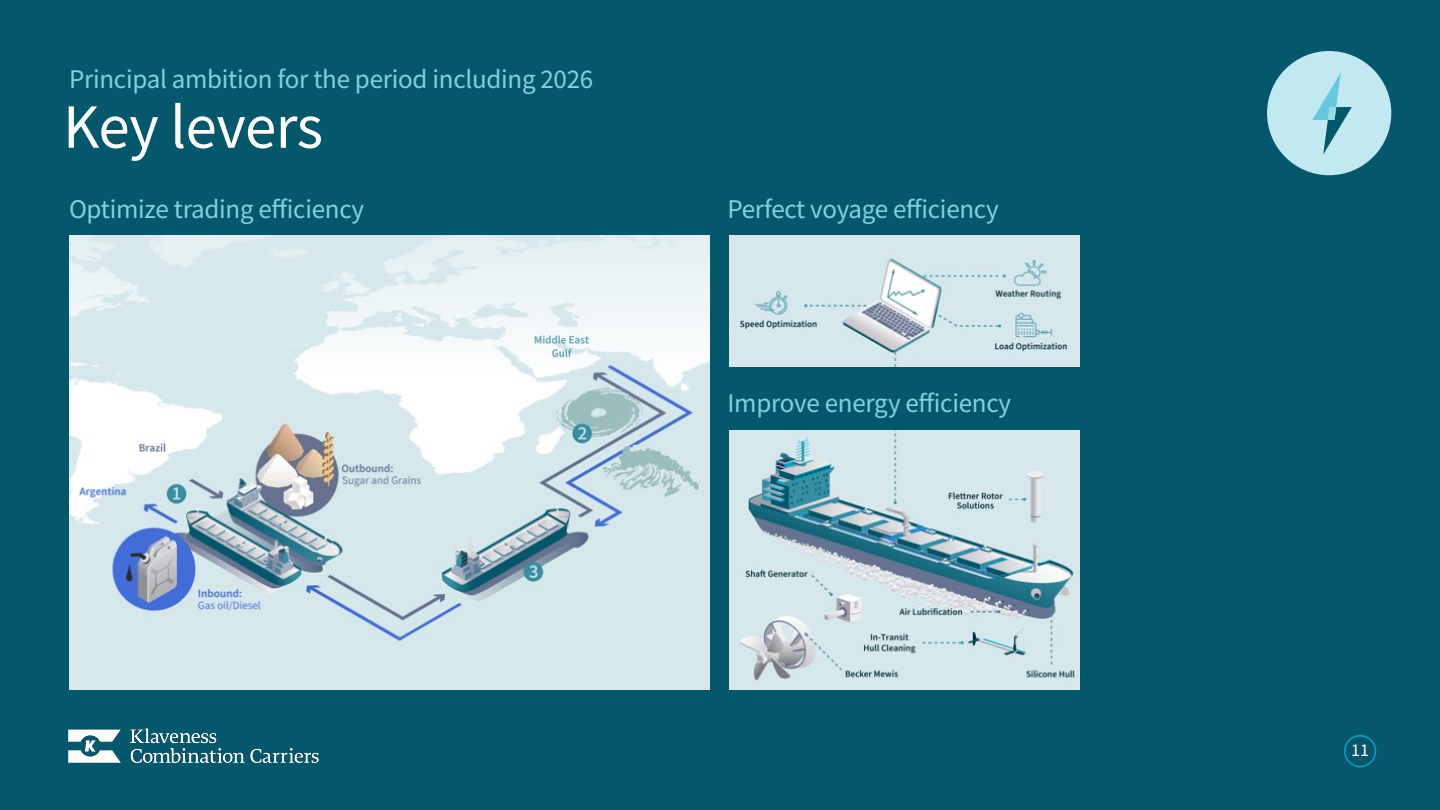
<style>
.page{position:relative;width:1440px;height:810px;background:#05586b}
.page>*{position:absolute;margin:0;border:0;box-sizing:border-box;transform-origin:0 0}
.t1{font:63px "Source Sans Pro";letter-spacing:-.01em;color:#fff}
.t2{font:27px "Source Sans Pro";letter-spacing:-.01em;color:#80d2e3}
.t3{font:18px "Source Sans Pro";color:#fff}
</style>
<div class="page">
<div style="left:1344px;top:735px;width:32px;height:32px;border:2px solid #00a5c8;border-radius:50%"></div>
<img style="left:68px;top:728px;width:251px;height:35px">
<img style="left:69px;top:236px;width:641px;height:453px">
<img style="left:729px;top:236px;width:351px;height:131px">
<img style="left:729px;top:430px;width:351px;height:260px">
<div style="left:1267px;top:51px;width:124px;height:124px;background:#c2e9f2;border-radius:50%"></div>
<svg style="left:1312px;top:73px;width:40px;height:81px"></svg>
<p class="t2" style="left:69px;top:62px;width:526px">Principal ambition for the period including 2026</p>
<h1 class="t1" style="left:63px;top:87px;width:262px">Key levers</h1>
<p class="t2" style="left:69px;top:192px;width:297px">Optimize trading efficiency</p>
<p class="t2" style="left:728px;top:192px;width:273px">Perfect voyage efficiency</p>
<p class="t2" style="left:728px;top:386px;width:285px">Improve energy efficiency</p>
<p class="t3" style="left:1351px;top:739px;width:19px">11</p>
</div>
